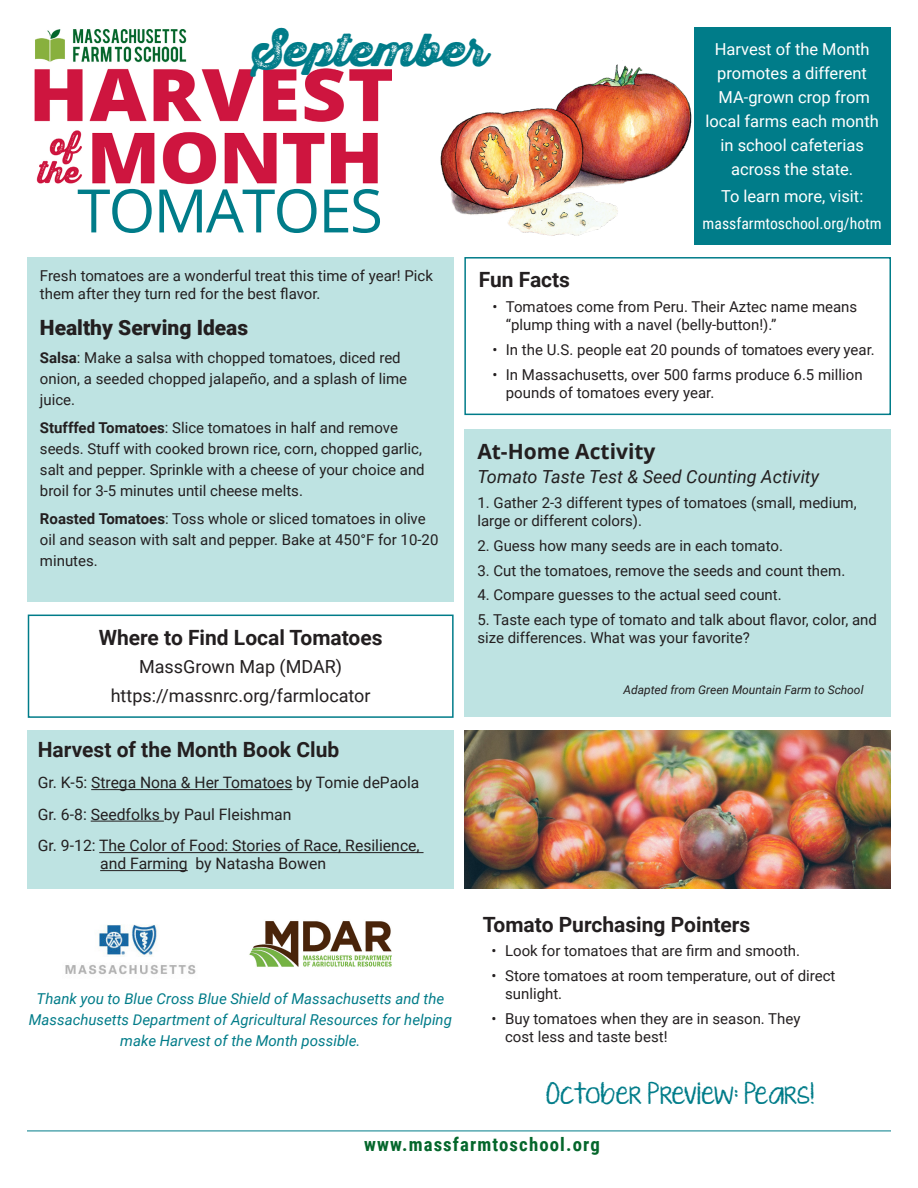
<style>
.page{position:relative;width:918px;height:1188px;background:#fff}
.page>*{position:absolute;margin:0;border:0;box-sizing:border-box;transform-origin:0 0}
.t1{font:60px "Open Sans";letter-spacing:-.03em;color:#007c89}
.t2{font:45px "Thirsty Rough Blk Two";color:#007c89}
.t3{font:22.5px "KG Ten Thousand Reasons";letter-spacing:-.015em;color:#007c89}
.bulleted_text{font:700 21px "Roboto";color:#231f20}
.centered_2-line_bold{font:700 21px "Roboto";color:#231f20}
.bold_heading{font:700 21px "Roboto";color:#231f20}
.bold_heading-2{font:900 21px "Roboto";color:#231f20}
.bold_heading-3{font:700 21px "Open Sans";color:#231f20}
.centered_text{font:700 21px "Roboto";color:#231f20}
.t4{font:700 18.75px "Roboto Condensed";letter-spacing:.06em;color:#04662b}
.centered_2-line_bold-2{font:18px/28.5px "Roboto";color:#231f20;text-align:center}
.text{font:italic 18px "Roboto";color:#231f20}
.italic_callout{font:16.5px/24px "Roboto";color:#fff;text-align:center}
.text-2{font:15.75px/18px "Roboto";color:#231f20}
.italic_callout-2{font:15.75px "Roboto Condensed";color:#fff}
.bold_heading-4{font:15px/21px "Roboto";color:#231f20}
.text-3{font:15px/18px "Roboto";color:#231f20}
.italic_callout-3{font:italic 15px/21px "Roboto";color:#007c89;text-align:center}
.text-4{font:italic 12px "Roboto";color:#231f20}
.s1{font-weight:700}
</style>
<div class="page">
<div style="left:27px;top:257px;width:427px;height:345px;background:#bee3e2"></div>
<div style="left:464px;top:430px;width:427px;height:287px;background:#bee3e2"></div>
<div style="left:28px;top:615px;width:426px;height:103px;border:2px solid #007c89"></div>
<img style="left:65px;top:924px;width:131px;height:51px">
<img style="left:249px;top:921px;width:143px;height:46px">
<div style="left:27px;top:730px;width:427px;height:158px;background:#bee3e2"></div>
<hr style="left:91px;top:789px;width:201px;height:1px;background:#231f20">
<hr style="left:91px;top:821px;width:73px;height:1px;background:#231f20">
<hr style="left:99px;top:852px;width:325px;height:1px;background:#231f20">
<hr style="left:100px;top:870px;width:88px;height:1px;background:#231f20">
<div style="left:464px;top:257px;width:427px;height:158px;border:2px solid #007c89"></div>
<hr style="left:27px;top:1131px;width:864px;height:1px;background:#007c89">
<img style="left:34px;top:29px;width:358px;height:156px">
<div style="left:694px;top:27px;width:196px;height:217px;background:#007c89"></div>
<img style="left:440px;top:64px;width:252px;height:172px">
<img style="left:464px;top:730px;width:427px;height:158px">
<p class="t2" style="left:253px;top:15px;width:236px">September</p>
<p class="t1" style="left:77px;top:170px;width:307px">TOMATOES</p>
<p class="italic_callout" style="left:705px;top:36px;width:175px">Harvest of the Month promotes a different<br>MA-grown crop from local farms each month in school cafeterias across the state.</p>
<p class="italic_callout" style="left:721px;top:183px;width:144px">To learn more, visit:</p>
<p class="italic_callout-2" style="left:703px;top:212px;width:181px">massfarmtoschool.org/hotm</p>
<p class="text-3" style="left:40px;top:266px;width:395px">Fresh tomatoes are a wonderful treat this time of year! Pick them after they turn red for the best flavor.</p>
<p class="bold_heading-2" style="left:40px;top:313px;width:210px">Healthy Serving Ideas</p>
<p class="bold_heading-4" style="left:40px;top:347px;width:369px"><span class="s1">Salsa</span>: Make a salsa with chopped tomatoes, diced red onion, a seeded chopped jalapeño, and a splash of lime juice.</p>
<p class="bold_heading-4" style="left:40px;top:416px;width:386px"><span class="s1">Stufffed Tomatoes</span>: Slice tomatoes in half and remove seeds. Stuff with cooked brown rice, corn, chopped garlic, salt and pepper. Sprinkle with a cheese of your choice and broil for 3-5 minutes until cheese melts.</p>
<p class="bold_heading-4" style="left:40px;top:507px;width:400px"><span class="s1">Roasted Tomatoes</span>: Toss whole or sliced tomatoes in olive oil and season with salt and pepper. Bake at 450°F for 10-20 minutes.</p>
<p class="centered_text" style="left:479px;top:265px;width:93px">Fun Facts</p>
<p class="bold_heading-4" style="left:506px;top:297px;width:353px;line-height:18px;text-indent:-14px">• Tomatoes come from Peru. Their Aztec name means “plump thing with a navel (belly-button!).”</p>
<p class="bold_heading-4" style="left:492px;top:338px;width:384px">• In the U.S. people eat 20 pounds of tomatoes every year.</p>
<p class="bold_heading-4" style="left:506px;top:365px;width:358px;line-height:18px;text-indent:-14px">• In Massachusetts, over 500 farms produce 6.5 million pounds of tomatoes every year.</p>
<p class="bold_heading-3" style="left:477px;top:436px;width:180px">At-Home Activity</p>
<p class="text" style="left:477px;top:464px;width:343px">Tomato Taste Test &amp; Seed Counting Activity</p>
<p class="text-3" style="left:477px;top:493px;width:381px">1. Gather 2-3 different types of tomatoes (small, medium, large or different colors).</p>
<p class="text-3" style="left:477px;top:536px;width:307px">2. Guess how many seeds are in each tomato.</p>
<p class="text-3" style="left:477px;top:561px;width:369px">3. Cut the tomatoes, remove the seeds and count them.</p>
<p class="text-3" style="left:477px;top:585px;width:306px">4. Compare guesses to the actual seed count.</p>
<p class="text-3" style="left:477px;top:610px;width:401px">5. Taste each type of tomato and talk about flavor, color, and</p>
<p class="centered_2-line_bold" style="left:99px;top:623px;width:285px">Where to Find Local Tomatoes</p>
<p class="text-3" style="left:477px;top:628px;width:274px">size differences. What was your favorite?</p>
<p class="centered_2-line_bold-2" style="left:111px;top:652px;width:261px">MassGrown Map (MDAR) https://massnrc.org/farmlocator</p>
<p class="text-4" style="left:623px;top:681px;width:242px">Adapted from Green Mountain Farm to School</p>
<p class="bulleted_text" style="left:38px;top:735px;width:303px">Harvest of the Month Book Club</p>
<p class="text-2" style="left:38px;top:773px;width:383px">Gr. K-5: Strega Nona &amp; Her Tomatoes by Tomie dePaola</p>
<p class="text-2" style="left:38px;top:805px;width:255px">Gr. 6-8: Seedfolks by Paul Fleishman</p>
<p class="text-2" style="left:100px;top:836px;width:321px;text-indent:-62px">Gr. 9-12: The Color of Food: Stories of Race, Resilience, and Farming by Natasha Bowen</p>
<p class="italic_callout-3" style="left:29px;top:988px;width:425px">Thank you to Blue Cross Blue Shield of Massachusetts and the<br>Massachusetts Department of Agricultural Resources for helping make Harvest of the Month possible.</p>
<p class="bold_heading" style="left:483px;top:909px;width:269px">Tomato Purchasing Pointers</p>
<p class="bold_heading-4" style="left:492px;top:940px;width:310px">• Look for tomatoes that are firm and smooth.</p>
<p class="bold_heading-4" style="left:505px;top:966px;width:332px;line-height:18px;text-indent:-14px">• Store tomatoes at room temperature, out of direct sunlight.</p>
<p class="bold_heading-4" style="left:505px;top:1009px;width:297px;line-height:18px;text-indent:-14px">• Buy tomatoes when they are in season. They cost less and taste best!</p>
<p class="t3" style="left:546px;top:1077px;width:270px">October Preview: Pears!</p>
<p class="t4" style="left:364px;top:1131px;width:237px">www.massfarmtoschool.org</p>
</div>
